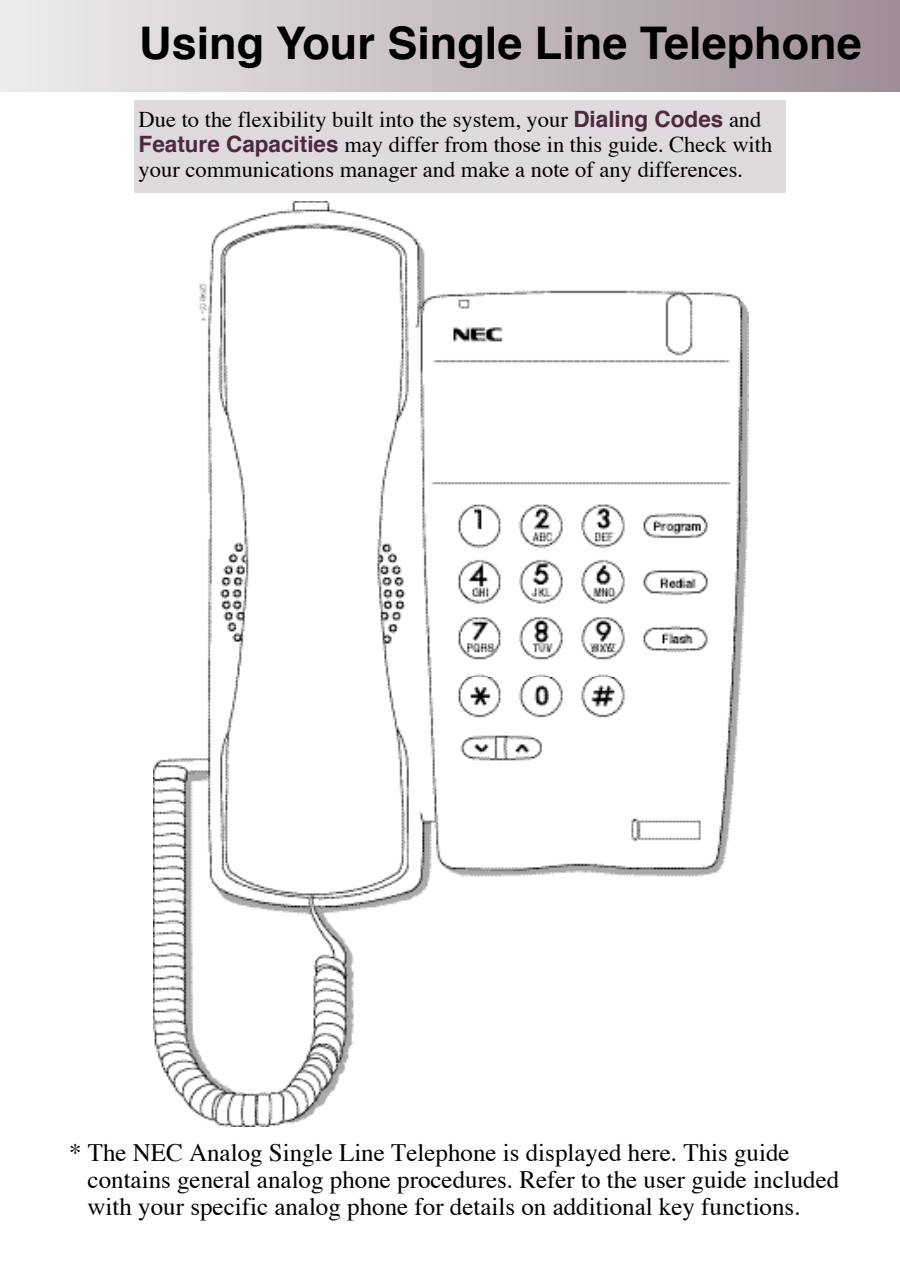
<style>
.page{position:relative;width:900px;height:1261px;background:#fff}
.page>*{position:absolute;margin:0;border:0;box-sizing:border-box;transform-origin:0 0}
.t1{font:700 45px "Helvetica";color:#000}
.t2{font:25px/27.2px "Times";color:#000}
.t3{font:22.5px/25px "Times";color:#000}
.s1{font-family:"Helvetica";font-weight:700;color:#4c293e}
</style>
<div class="page">
<img style="left:154px;top:202px;width:595px;height:924px">
<div style="left:134px;top:100px;width:651px;height:93px;background:#dfdadd"></div>
<h1 class="t1" style="left:139px;top:24px;width:724px">Using Your Single Line Telephone</h1>
<p class="t3" style="left:139px;top:109px;width:635px">Due to the flexibility built into the system, your <span class="s1">Dialing Codes</span> and<br><span class="s1">Feature Capacities</span> may differ from those in this guide. Check with your communications manager and make a note of any differences.</p>
<p class="t2" style="left:88px;top:1140px;width:753px;text-indent:-19px">* The NEC Analog Single Line Telephone is displayed here. This guide contains general analog phone procedures. Refer to the user guide included with your specific analog phone for details on additional key functions.</p>
</div>
